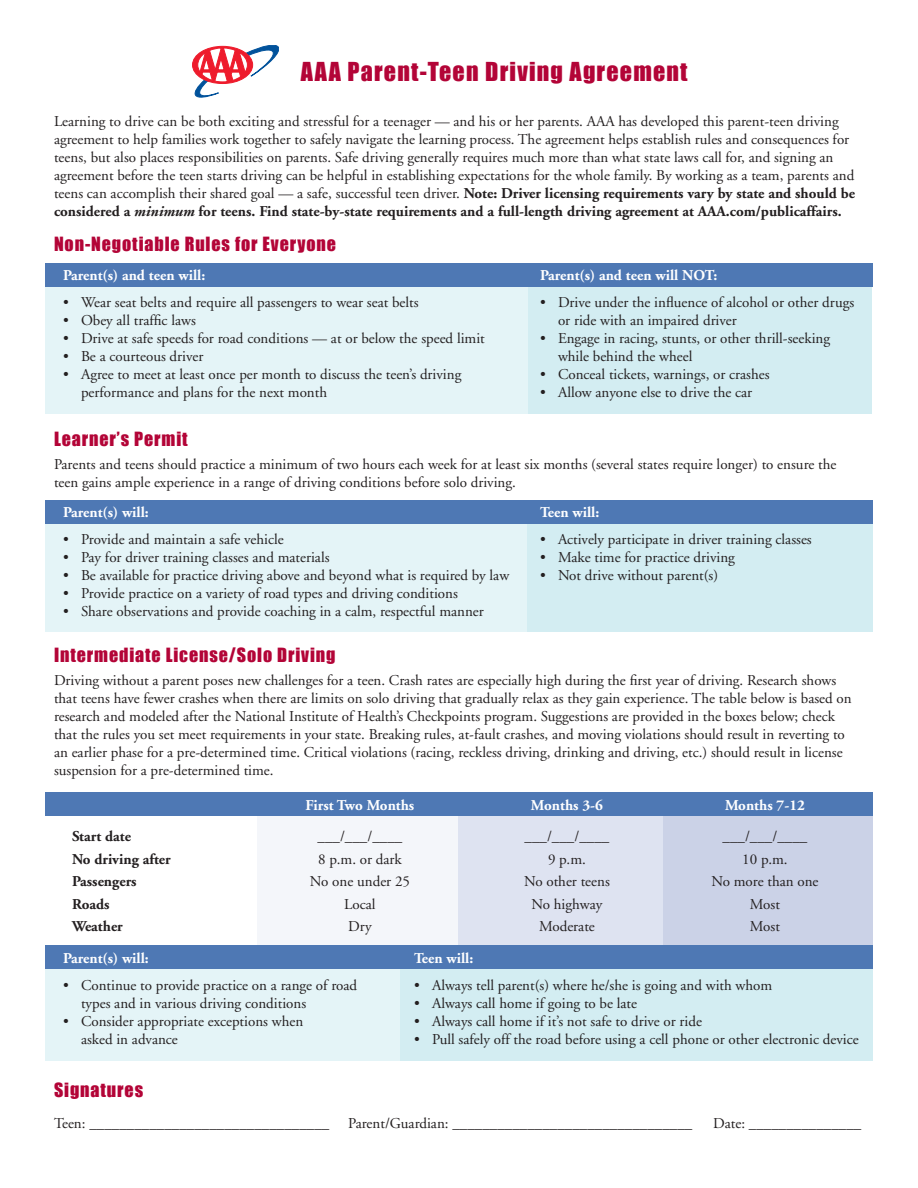
<style>
.page{position:relative;width:918px;height:1188px;background:#fff}
.page>*{position:absolute;margin:0;border:0;box-sizing:border-box;transform-origin:0 0}
.body_copy{font:24px "Impact";letter-spacing:.05em;color:#b30437}
.body_copy-2{font:18px "Impact";letter-spacing:.05em;color:#b30437}
.body_copy-3{font:15px/18px "Adobe Garamond";color:#231f20}
.body_copy-4{font:700 15px "Adobe Garamond";color:#fff}
.body_copy-5{font:700 15px "Adobe Garamond";color:#231f20}
.s1{font-weight:700}
.s2{font-weight:700;font-style:italic}
</style>
<div class="page">
<div style="left:45px;top:960px;width:827px;height:100px;background:#e4f4f7"></div>
<div style="left:400px;top:963px;width:473px;height:97px;background:#d3edf2"></div>
<div style="left:45px;top:518px;width:827px;height:114px;background:#e4f4f7"></div>
<div style="left:527px;top:519px;width:346px;height:113px;background:#d3edf2"></div>
<div style="left:46px;top:271px;width:826px;height:143px;background:#e4f4f7"></div>
<div style="left:528px;top:284px;width:344px;height:130px;background:#d3edf2"></div>
<div style="left:661px;top:815px;width:212px;height:135px;background:#cbd2e7"></div>
<div style="left:257px;top:811px;width:203px;height:135px;background:#f4f6fa"></div>
<div style="left:458px;top:815px;width:205px;height:136px;background:#dee3f1"></div>
<div style="left:45px;top:945px;width:828px;height:24px;background:#4e78b4"></div>
<div style="left:45px;top:792px;width:828px;height:24px;background:#4e78b4"></div>
<div style="left:45px;top:500px;width:828px;height:24px;background:#4e78b4"></div>
<div style="left:45px;top:263px;width:828px;height:24px;background:#4e78b4"></div>
<svg style="left:192px;top:45px;width:87px;height:52px"></svg>
<p class="body_copy" style="left:301px;top:56px;width:388px">AAA Parent-Teen Driving Agreement</p>
<p class="body_copy-3" style="left:54px;top:112px;width:803px">Learning to drive can be both exciting and stressful for a teenager — and his or her parents. AAA has developed this parent-teen driving agreement to help families work together to safely navigate the learning process. The agreement helps establish rules and consequences for teens, but also places responsibilities on parents. Safe driving generally requires much more than what state laws call for, and signing an agreement before the teen starts driving can be helpful in establishing expectations for the whole family. By working as a team, parents and teens can accomplish their shared goal — a safe, successful teen driver. <span class="s1">Note: Driver licensing requirements vary by state and should be considered a</span> <span class="s2">minimum</span> <span class="s1">for teens. Find state-by-state requirements and a full-length driving agreement at AAA.com/publicaffairs.</span></p>
<p class="body_copy-2" style="left:54px;top:233px;width:284px">Non-Negotiable Rules for Everyone</p>
<p class="body_copy-4" style="left:63px;top:267px;width:144px">Parent(s) and teen will:</p>
<p class="body_copy-3" style="left:63px;top:294px;width:357px">• Wear seat belts and require all passengers to wear seat belts</p>
<p class="body_copy-3" style="left:63px;top:312px;width:134px">• Obey all traffic laws</p>
<p class="body_copy-3" style="left:63px;top:330px;width:423px">• Drive at safe speeds for road conditions — at or below the speed limit</p>
<p class="body_copy-3" style="left:63px;top:348px;width:142px">• Be a courteous driver</p>
<p class="body_copy-3" style="left:81px;top:366px;width:382px;text-indent:-18px">• Agree to meet at least once per month to discuss the teen’s driving performance and plans for the next month</p>
<p class="body_copy-4" style="left:540px;top:267px;width:179px">Parent(s) and teen will NOT:</p>
<p class="body_copy-3" style="left:558px;top:294px;width:298px;text-indent:-18px">• Drive under the influence of alcohol or other drugs or ride with an impaired driver</p>
<p class="body_copy-3" style="left:558px;top:330px;width:274px;text-indent:-18px">• Engage in racing, stunts, or other thrill-seeking while behind the wheel</p>
<p class="body_copy-3" style="left:540px;top:366px;width:231px">• Conceal tickets, warnings, or crashes</p>
<p class="body_copy-3" style="left:540px;top:384px;width:214px">• Allow anyone else to drive the car</p>
<p class="body_copy-2" style="left:54px;top:428px;width:135px">Learner’s Permit</p>
<p class="body_copy-3" style="left:54px;top:455px;width:784px">Parents and teens should practice a minimum of two hours each week for at least six months (several states require longer) to ensure the teen gains ample experience in a range of driving conditions before solo driving.</p>
<p class="body_copy-4" style="left:63px;top:504px;width:87px">Parent(s) will:</p>
<p class="body_copy-3" style="left:63px;top:531px;width:222px">• Provide and maintain a safe vehicle</p>
<p class="body_copy-3" style="left:63px;top:549px;width:268px">• Pay for driver training classes and materials</p>
<p class="body_copy-3" style="left:63px;top:567px;width:448px">• Be available for practice driving above and beyond what is required by law</p>
<p class="body_copy-3" style="left:63px;top:585px;width:396px">• Provide practice on a variety of road types and driving conditions</p>
<p class="body_copy-3" style="left:63px;top:603px;width:422px">• Share observations and provide coaching in a calm, respectful manner</p>
<p class="body_copy-4" style="left:540px;top:504px;width:61px">Teen will:</p>
<p class="body_copy-3" style="left:540px;top:531px;width:273px">• Actively participate in driver training classes</p>
<p class="body_copy-3" style="left:540px;top:549px;width:196px">• Make time for practice driving</p>
<p class="body_copy-3" style="left:540px;top:567px;width:180px">• Not drive without parent(s)</p>
<p class="body_copy-2" style="left:54px;top:644px;width:283px">Intermediate License/Solo Driving</p>
<p class="body_copy-3" style="left:54px;top:671px;width:799px">Driving without a parent poses new challenges for a teen. Crash rates are especially high during the first year of driving. Research shows that teens have fewer crashes when there are limits on solo driving that gradually relax as they gain experience. The table below is based on research and modeled after the National Institute of Health’s Checkpoints program. Suggestions are provided in the boxes below; check that the rules you set meet requirements in your state. Breaking rules, at-fault crashes, and moving violations should result in reverting to an earlier phase for a pre-determined time. Critical violations (racing, reckless driving, drinking and driving, etc.) should result in license suspension for a pre-determined time.</p>
<p class="body_copy-4" style="left:306px;top:797px;width:110px">First Two Months</p>
<p class="body_copy-4" style="left:531px;top:797px;width:74px">Months 3-6</p>
<p class="body_copy-4" style="left:725px;top:797px;width:81px">Months 7-12</p>
<p class="body_copy-5" style="left:72px;top:828px;width:60px">Start date</p>
<p class="body_copy-3" style="left:318px;top:828px;width:86px">___/___/____</p>
<p class="body_copy-3" style="left:525px;top:828px;width:86px">___/___/____</p>
<p class="body_copy-3" style="left:723px;top:828px;width:86px">___/___/____</p>
<p class="body_copy-5" style="left:72px;top:851px;width:100px">No driving after</p>
<p class="body_copy-3" style="left:318px;top:850px;width:85px">8 p.m. or dark</p>
<p class="body_copy-3" style="left:548px;top:850px;width:39px">9 p.m.</p>
<p class="body_copy-3" style="left:742px;top:850px;width:47px">10 p.m.</p>
<p class="body_copy-5" style="left:72px;top:873px;width:66px">Passengers</p>
<p class="body_copy-3" style="left:310px;top:873px;width:102px">No one under 25</p>
<p class="body_copy-3" style="left:524px;top:873px;width:87px">No other teens</p>
<p class="body_copy-3" style="left:711px;top:873px;width:109px">No more than one</p>
<p class="body_copy-5" style="left:72px;top:896px;width:39px">Roads</p>
<p class="body_copy-3" style="left:344px;top:895px;width:33px">Local</p>
<p class="body_copy-3" style="left:532px;top:895px;width:72px">No highway</p>
<p class="body_copy-3" style="left:750px;top:895px;width:32px">Most</p>
<p class="body_copy-5" style="left:72px;top:918px;width:52px">Weather</p>
<p class="body_copy-3" style="left:348px;top:918px;width:25px">Dry</p>
<p class="body_copy-3" style="left:539px;top:918px;width:57px">Moderate</p>
<p class="body_copy-3" style="left:750px;top:918px;width:32px">Most</p>
<p class="body_copy-4" style="left:63px;top:950px;width:87px">Parent(s) will:</p>
<p class="body_copy-3" style="left:81px;top:976px;width:278px;text-indent:-18px">• Continue to provide practice on a range of road types and in various driving conditions</p>
<p class="body_copy-3" style="left:81px;top:1012px;width:224px;text-indent:-18px">• Consider appropriate exceptions when asked in advance</p>
<p class="body_copy-4" style="left:414px;top:950px;width:61px">Teen will:</p>
<p class="body_copy-3" style="left:414px;top:976px;width:360px">• Always tell parent(s) where he/she is going and with whom</p>
<p class="body_copy-3" style="left:414px;top:994px;width:225px">• Always call home if going to be late</p>
<p class="body_copy-3" style="left:414px;top:1012px;width:290px">• Always call home if it’s not safe to drive or ride</p>
<p class="body_copy-3" style="left:414px;top:1030px;width:446px">• Pull safely off the road before using a cell phone or other electronic device</p>
<p class="body_copy-2" style="left:54px;top:1079px;width:91px">Signatures</p>
<p class="body_copy-3" style="left:54px;top:1115px;width:277px">Teen: ________________________________</p>
<p class="body_copy-3" style="left:348px;top:1115px;width:346px">Parent/Guardian: ________________________________</p>
<p class="body_copy-3" style="left:713px;top:1115px;width:150px">Date: _______________</p>
</div>
